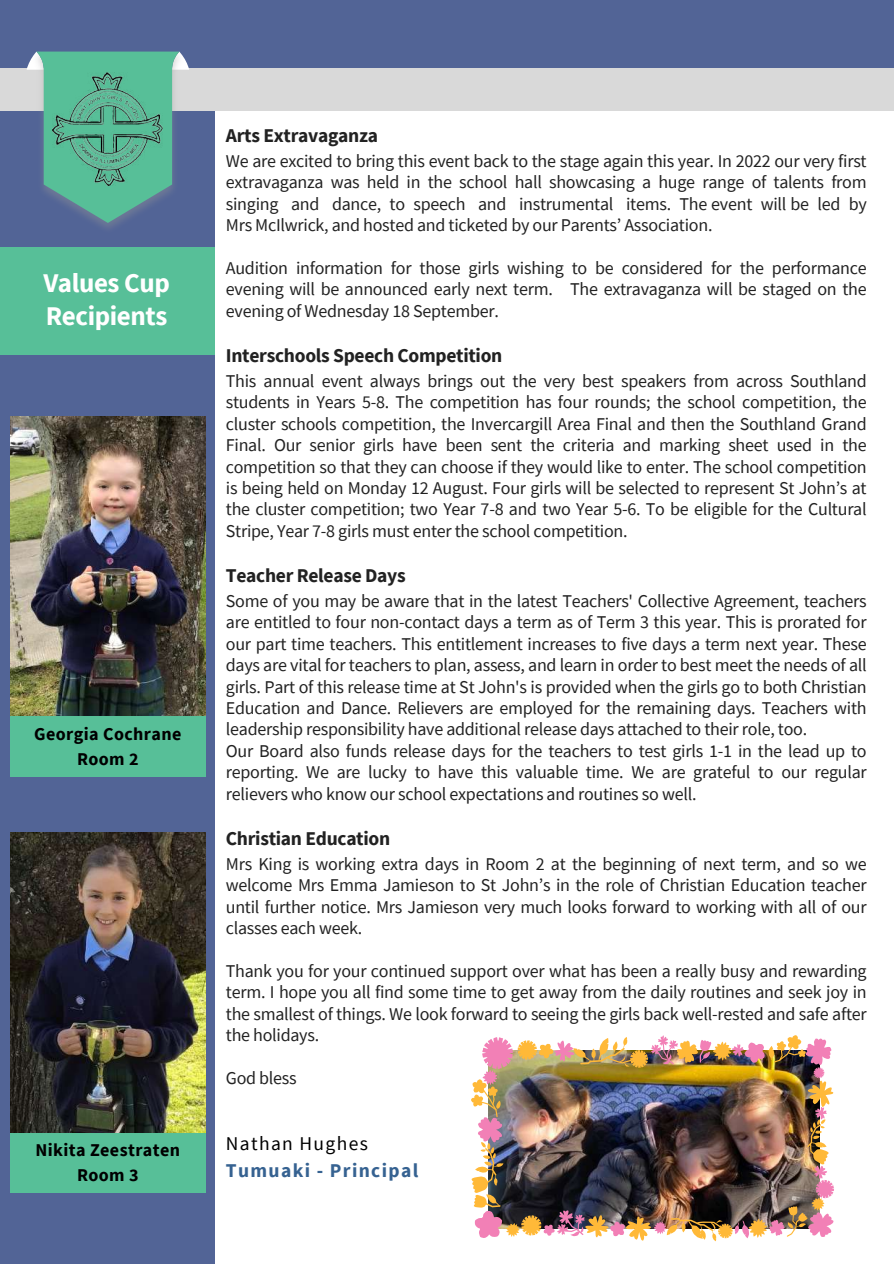
<style>
.page{position:relative;width:894px;height:1264px;background:#fff}
.page>*{position:absolute;margin:0;border:0;box-sizing:border-box;transform-origin:0 0}
.t1{font:700 27px/33.8px "Source Sans Pro";letter-spacing:-.015em;color:#fff}
.t2{font:700 19.5px "Source Sans Pro";letter-spacing:-.015em;color:#222}
.t3{font:700 19.5px "Source Sans Pro";letter-spacing:.07em;color:#366291}
.t4{font:19.5px "Source Sans Pro";letter-spacing:.07em;color:#000}
.t5{font:18px/21.3px "Source Sans Pro";letter-spacing:-.015em;color:#222;text-align:justify}
.t6{font:700 18px/24.8px "Source Sans Pro";letter-spacing:.02em;color:#000;text-align:center}
</style>
<div class="page">
<div style="left:0;top:0;width:893px;height:70px;background:#526496"></div>
<div style="left:0;top:77px;width:214px;height:954px;background:#526496"></div>
<div style="left:0;top:68px;width:893px;height:42px;background:#d9d9d9"></div>
<div style="left:0;top:1024px;width:214px;height:239px;background:#526496"></div>
<div style="left:10px;top:649px;width:195px;height:127px;background:#57bf98"></div>
<img style="left:10px;top:416px;width:195px;height:300px">
<img style="left:17px;top:51px;width:181px;height:177px">
<svg style="left:27px;top:52px;width:162px;height:171px"></svg>
<img style="left:53px;top:73px;width:110px;height:112px">
<div style="left:0;top:247px;width:214px;height:108px;background:#57bf98"></div>
<div style="left:10px;top:1065px;width:195px;height:127px;background:#57bf98"></div>
<img style="left:10px;top:832px;width:195px;height:299px">
<img style="left:471px;top:1035px;width:363px;height:207px">
<h1 class="t1" style="left:43px;top:265px;width:128px">Values Cup<br>Recipients</h1>
<p class="t6" style="left:34px;top:721px;width:148px">Georgia Cochrane<br>Room 2</p>
<p class="t6" style="left:36px;top:1137px;width:146px">Nikita Zeestraten<br>Room 3</p>
<p class="t2" style="left:226px;top:123px;width:153px">Arts Extravaganza</p>
<p class="t5" style="left:226px;top:150px;width:642px">We are excited to bring this event back to the stage again this year. In 2022 our very first extravaganza was held in the school hall showcasing a huge range of talents from singing and dance, to speech and instrumental items. The event will be led by Mrs McIlwrick, and hosted and ticketed by our Parents’ Association.</p>
<p class="t5" style="left:226px;top:257px;width:642px">Audition information for those girls wishing to be considered for the performance evening will be announced early next term. The extravaganza will be staged on the evening of Wednesday 18 September.</p>
<p class="t2" style="left:226px;top:342px;width:278px">Interschools Speech Competition</p>
<p class="t5" style="left:226px;top:370px;width:642px">This annual event always brings out the very best speakers from across Southland students in Years 5-8. The competition has four rounds; the school competition, the cluster schools competition, the Invercargill Area Final and then the Southland Grand Final. Our senior girls have been sent the criteria and marking sheet used in the competition so that they can choose if they would like to enter. The school competition is being held on Monday 12 August. Four girls will be selected to represent St John’s at the cluster competition; two Year 7-8 and two Year 5-6. To be eligible for the Cultural Stripe, Year 7-8 girls must enter the school competition.</p>
<p class="t2" style="left:226px;top:562px;width:181px">Teacher Release Days</p>
<p class="t5" style="left:226px;top:590px;width:642px;text-align:left">Some of you may be aware that in the latest Teachers' Collective Agreement, teachers are entitled to four non-contact days a term as of Term 3 this year. This is prorated for our part time teachers. This entitlement increases to five days a term next year. These days are vital for teachers to plan, assess, and learn in order to best meet the needs of all girls. Part of this release time at St John's is provided when the girls go to both Christian Education and Dance. Relievers are employed for the remaining days. Teachers with leadership responsibility have additional release days attached to their role, too.<br>Our Board also funds release days for the teachers to test girls 1-1 in the lead up to reporting. We are lucky to have this valuable time. We are grateful to our regular relievers who know our school expectations and routines so well.</p>
<p class="t2" style="left:226px;top:825px;width:166px">Christian Education</p>
<p class="t5" style="left:226px;top:852px;width:642px">Mrs King is working extra days in Room 2 at the beginning of next term, and so we welcome Mrs Emma Jamieson to St John’s in the role of Christian Education teacher until further notice. Mrs Jamieson very much looks forward to working with all of our classes each week.</p>
<p class="t5" style="left:226px;top:959px;width:642px">Thank you for your continued support over what has been a really busy and rewarding term. I hope you all find some time to get away from the daily routines and seek joy in the smallest of things. We look forward to seeing the girls back well-rested and safe after the holidays.</p>
<p class="t5" style="left:226px;top:1066px;width:72px">God bless</p>
<p class="t4" style="left:226px;top:1130px;width:143px">Nathan Hughes</p>
<p class="t3" style="left:226px;top:1157px;width:194px">Tumuaki - Principal</p>
</div>
